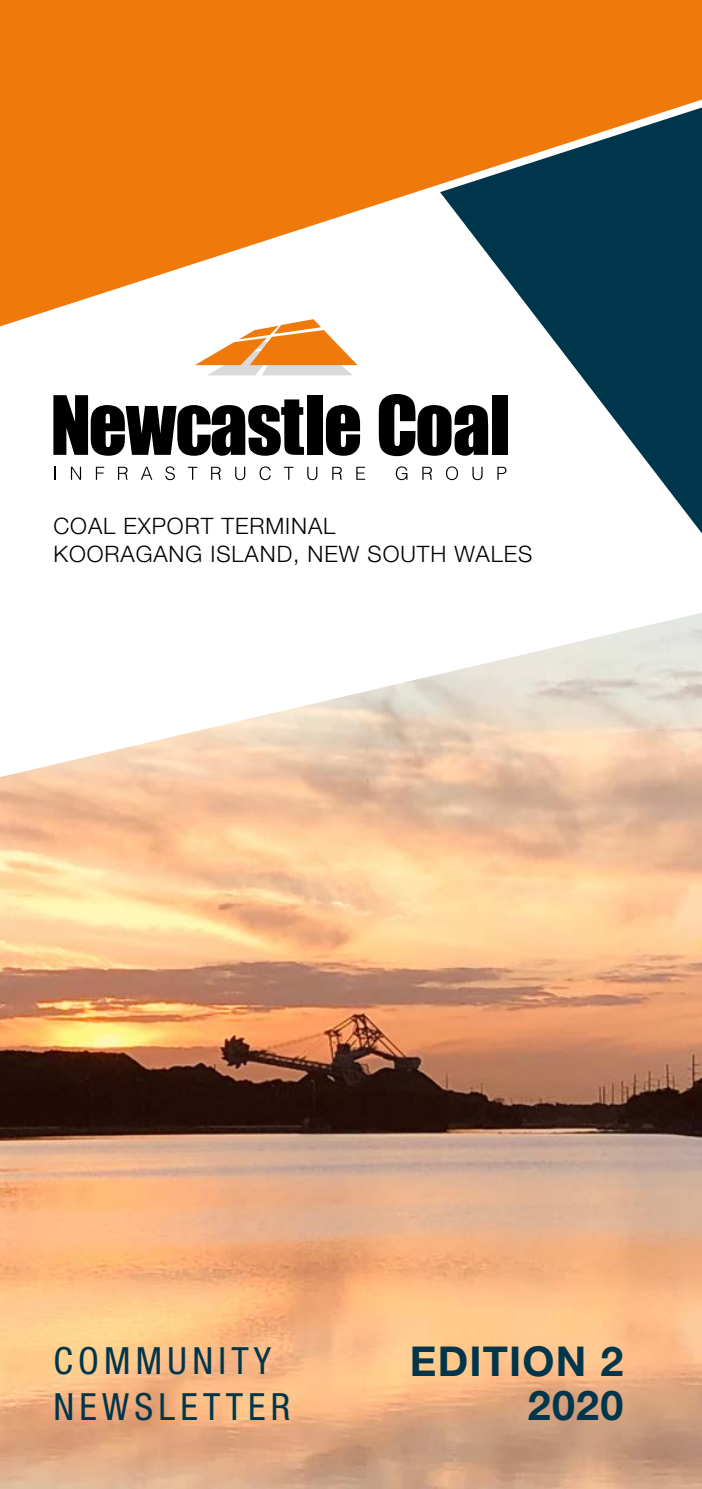
<style>
.page{position:relative;width:702px;height:1489px;background:#fff}
.page>*{position:absolute;margin:0;border:0;box-sizing:border-box;transform-origin:0 0}
.t1{font:700 41.25px/43.2px "Helvetica Neue LT Pro";letter-spacing:.03em;color:#00364c;text-align:right}
.t2{font:condensed 37.5px/46px "Helvetica Neue LT Pro";letter-spacing:.14em;color:#00364c}
.t3{font:300 22.75px/28.5px "Helvetica Neue LT Pro";letter-spacing:.04em;color:#000}
</style>
<div class="page">
<img style="left:0;top:613px;width:702px;height:875px">
<svg style="left:400px;top:345px;width:302px;height:188px"></svg>
<svg style="left:0;top:0;width:702px;height:345px"></svg>
<svg style="left:53px;top:395px;width:251px;height:61px"></svg>
<div style="left:307px;top:395px;width:15px;height:60px;background:#000"></div>
<svg style="left:326px;top:405px;width:34px;height:51px"></svg>
<svg style="left:379px;top:394px;width:109px;height:62px"></svg>
<div style="left:492px;top:395px;width:15px;height:60px;background:#000"></div>
<svg style="left:54px;top:467px;width:2px;height:13px"></svg>
<svg style="left:71px;top:467px;width:10px;height:13px"></svg>
<svg style="left:96px;top:467px;width:8px;height:13px"></svg>
<svg style="left:118px;top:467px;width:10px;height:13px"></svg>
<svg style="left:141px;top:467px;width:11px;height:13px"></svg>
<svg style="left:165px;top:466px;width:10px;height:14px"></svg>
<svg style="left:188px;top:467px;width:9px;height:13px"></svg>
<svg style="left:211px;top:467px;width:10px;height:13px"></svg>
<svg style="left:235px;top:467px;width:10px;height:13px"></svg>
<svg style="left:259px;top:466px;width:12px;height:14px"></svg>
<svg style="left:284px;top:467px;width:9px;height:13px"></svg>
<svg style="left:307px;top:467px;width:10px;height:13px"></svg>
<svg style="left:332px;top:467px;width:10px;height:13px"></svg>
<svg style="left:356px;top:467px;width:9px;height:13px"></svg>
<svg style="left:396px;top:466px;width:11px;height:14px"></svg>
<svg style="left:422px;top:467px;width:10px;height:13px"></svg>
<svg style="left:446px;top:466px;width:12px;height:14px"></svg>
<svg style="left:472px;top:467px;width:10px;height:13px"></svg>
<svg style="left:497px;top:467px;width:9px;height:13px"></svg>
<svg style="left:195px;top:319px;width:162px;height:56px"></svg>
<p class="t3" style="left:53px;top:511px;width:480px">COAL EXPORT TERMINAL<br>KOORAGANG ISLAND, NEW SOUTH WALES</p>
<h2 class="t2" style="left:53px;top:1336px;width:238px">COMMUNITY<br>NEWSLETTER</h2>
<h1 class="t1" style="left:409px;top:1338px;width:215px">EDITION 2<br>2020</h1>
</div>
